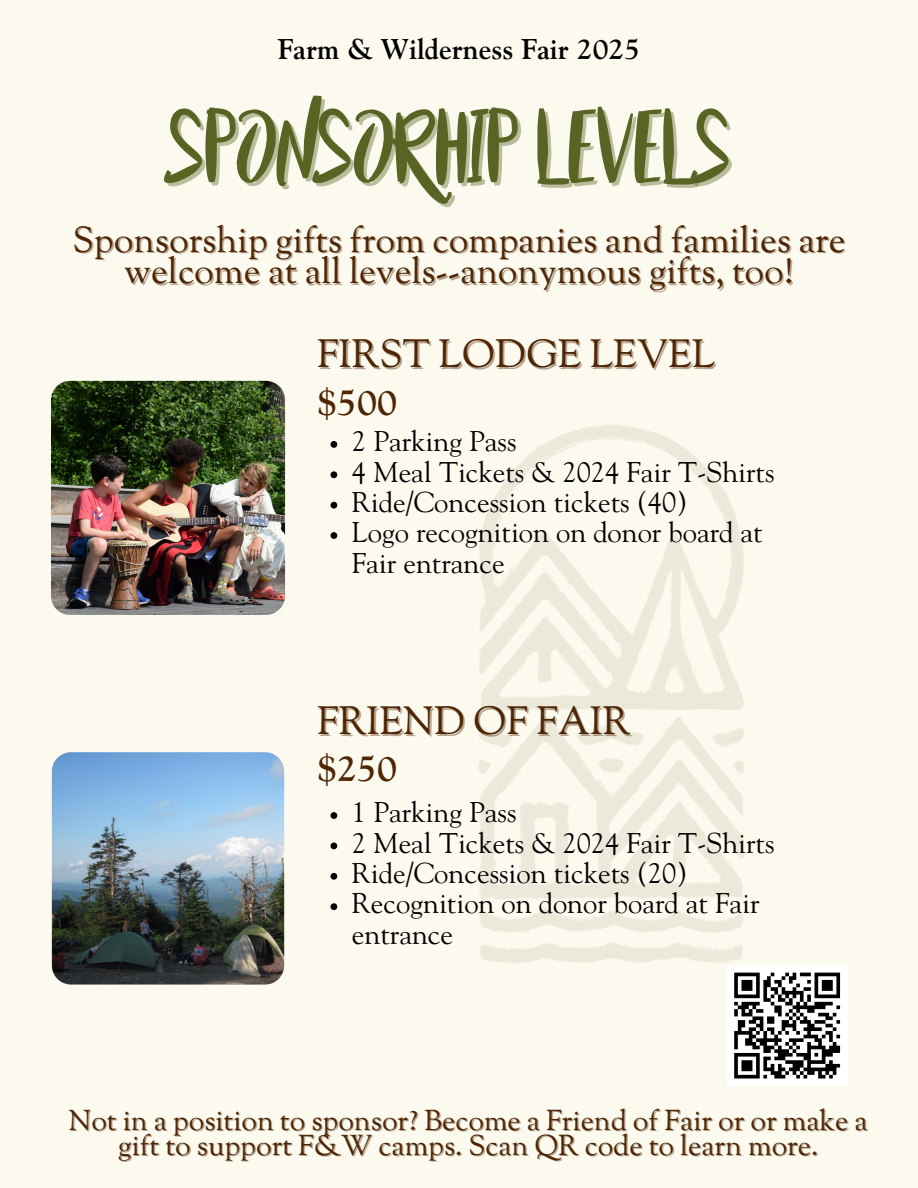
<style>
.page{position:relative;width:918px;height:1188px;background:#fcf9ee}
.page>*{position:absolute;margin:0;border:0;box-sizing:border-box;transform-origin:0 0}
.t1{font:75px "Beautyandthe Beast";color:#576423}
.t2{font:39px "Sorts Mill Goudy";color:#4e2605}
.t3{font:36px "Sorts Mill Goudy";color:#4e2605}
.t4{font:700 36px "Goudy Std";color:#4e2605}
.t5{font:28.5px/30.3px "Goudy Std";color:#000}
.t6{font:28.5px "Sorts Mill Goudy";color:#4e2605}
.t7{font:700 28.5px "Goudy Std";color:#000}
</style>
<div class="page">
<img style="left:51px;top:381px;width:234px;height:234px;border-radius:19px">
<img style="left:330px;top:425px;width:518px;height:555px">
<svg style="left:331px;top:441px;width:6px;height:7px"></svg>
<svg style="left:331px;top:471px;width:6px;height:7px"></svg>
<svg style="left:331px;top:502px;width:6px;height:7px"></svg>
<svg style="left:331px;top:532px;width:6px;height:7px"></svg>
<img style="left:52px;top:752px;width:232px;height:233px">
<svg style="left:331px;top:812px;width:6px;height:7px"></svg>
<svg style="left:331px;top:843px;width:6px;height:6px"></svg>
<svg style="left:331px;top:873px;width:6px;height:7px"></svg>
<svg style="left:331px;top:903px;width:6px;height:7px"></svg>
<div style="left:727px;top:965px;width:120px;height:121px;background:#fff"></div>
<svg style="left:734px;top:972px;width:107px;height:107px"></svg>
<h1 class="t7" style="left:278px;top:38px;width:364px">Farm &amp; Wilderness Fair 2025</h1>
<h4 class="t1" style="left:168px;top:108px;width:565px">SPONSORHIP LEVELS</h4>
<p class="t3" style="left:73px;top:217px;width:774px">Sponsorship gifts from companies and families are</p>
<h3 class="t3" style="left:124px;top:249px;width:671px">welcome at all levels--anonymous gifts, too!</h3>
<h3 class="t2" style="left:317px;top:329px;width:400px">FIRST LODGE LEVEL</h3>
<p class="t4" style="left:317px;top:388px;width:82px">$500</p>
<p class="t5" style="left:352px;top:429px;width:166px">2 Parking Pass</p>
<p class="t5" style="left:352px;top:459px;width:424px">4 Meal Tickets &amp; 2024 Fair T-Shirts</p>
<p class="t5" style="left:352px;top:490px;width:337px">Ride/Concession tickets (40)</p>
<p class="t5" style="left:352px;top:520px;width:412px">Logo recognition on donor board at<br>Fair entrance</p>
<p class="t2" style="left:317px;top:696px;width:315px">FRIEND OF FAIR</p>
<p class="t4" style="left:317px;top:755px;width:82px">$250</p>
<p class="t5" style="left:352px;top:800px;width:166px">1 Parking Pass</p>
<p class="t5" style="left:352px;top:831px;width:424px">2 Meal Tickets &amp; 2024 Fair T-Shirts</p>
<p class="t5" style="left:352px;top:861px;width:337px">Ride/Concession tickets (20)</p>
<p class="t5" style="left:352px;top:891px;width:409px">Recognition on donor board at Fair entrance</p>
<h2 class="t6" style="left:69px;top:1103px;width:801px">Not in a position to sponsor? Become a Friend of Fair or or make a</h2>
<p class="t6" style="left:118px;top:1127px;width:702px">gift to support F&amp;W camps. Scan QR code to learn more.</p>
</div>
